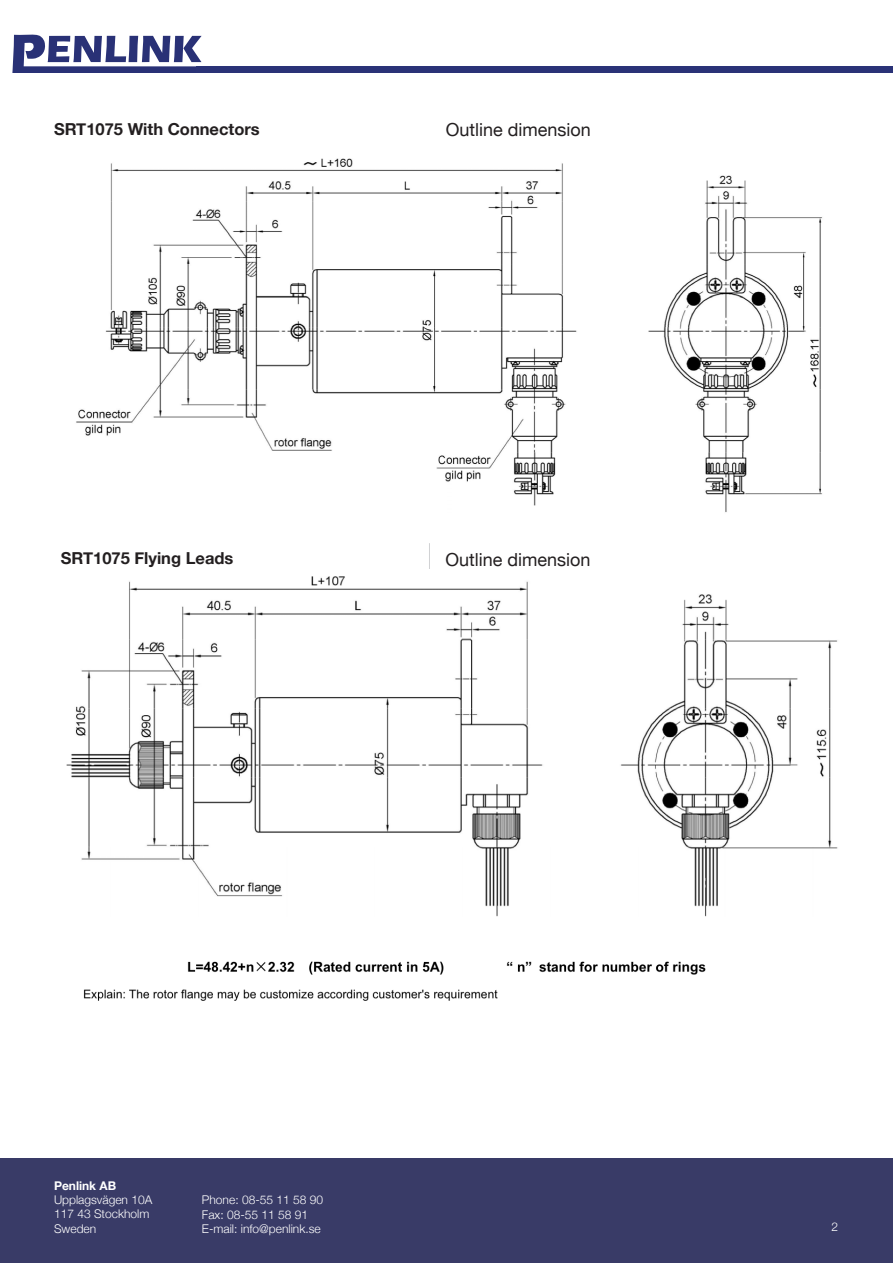
<style>
.page{position:relative;width:893px;height:1263px;background:#fff}
.page>*{position:absolute;margin:0;border:0;box-sizing:border-box;transform-origin:0 0}
.t1{font:18px "Helvetica Neue";color:#231f20}
.t2{font:700 16.5px "Helvetica Neue";color:#231f20}
.t3{font:300 12px "Helvetica Neue";color:#fff}
.t4{font:700 12px "Helvetica Neue";color:#fff}
</style>
<div class="page">
<div style="left:0;top:1159px;width:892px;height:104px;background:#393b67"></div>
<svg style="left:12px;top:34px;width:190px;height:39px"></svg>
<div style="left:197px;top:66px;width:696px;height:7px;background:#2a3277"></div>
<svg style="left:429px;top:543px;width:1px;height:26px"></svg>
<img style="left:76px;top:158px;width:746px;height:355px">
<img style="left:66px;top:576px;width:772px;height:425px">
<p class="t2" style="left:54px;top:119px;width:207px">SRT1075 With Connectors</p>
<p class="t1" style="left:446px;top:119px;width:147px">Outline dimension</p>
<p class="t2" style="left:61px;top:548px;width:174px">SRT1075 Flying Leads</p>
<p class="t1" style="left:445px;top:548px;width:147px">Outline dimension</p>
<p class="t4" style="left:54px;top:1178px;width:64px">Penlink AB</p>
<p class="t3" style="left:54px;top:1192px;width:100px">Upplagsvägen 10A</p>
<p class="t3" style="left:54px;top:1207px;width:97px">117 43 Stockholm</p>
<p class="t3" style="left:54px;top:1221px;width:44px">Sweden</p>
<p class="t3" style="left:202px;top:1193px;width:123px">Phone: 08-55 11 58 90</p>
<p class="t3" style="left:202px;top:1207px;width:108px">Fax: 08-55 11 58 91</p>
<p class="t3" style="left:202px;top:1221px;width:120px">E-mail: info@penlink.se</p>
<p class="t3" style="left:831px;top:1219px;width:8px">2</p>
</div>
